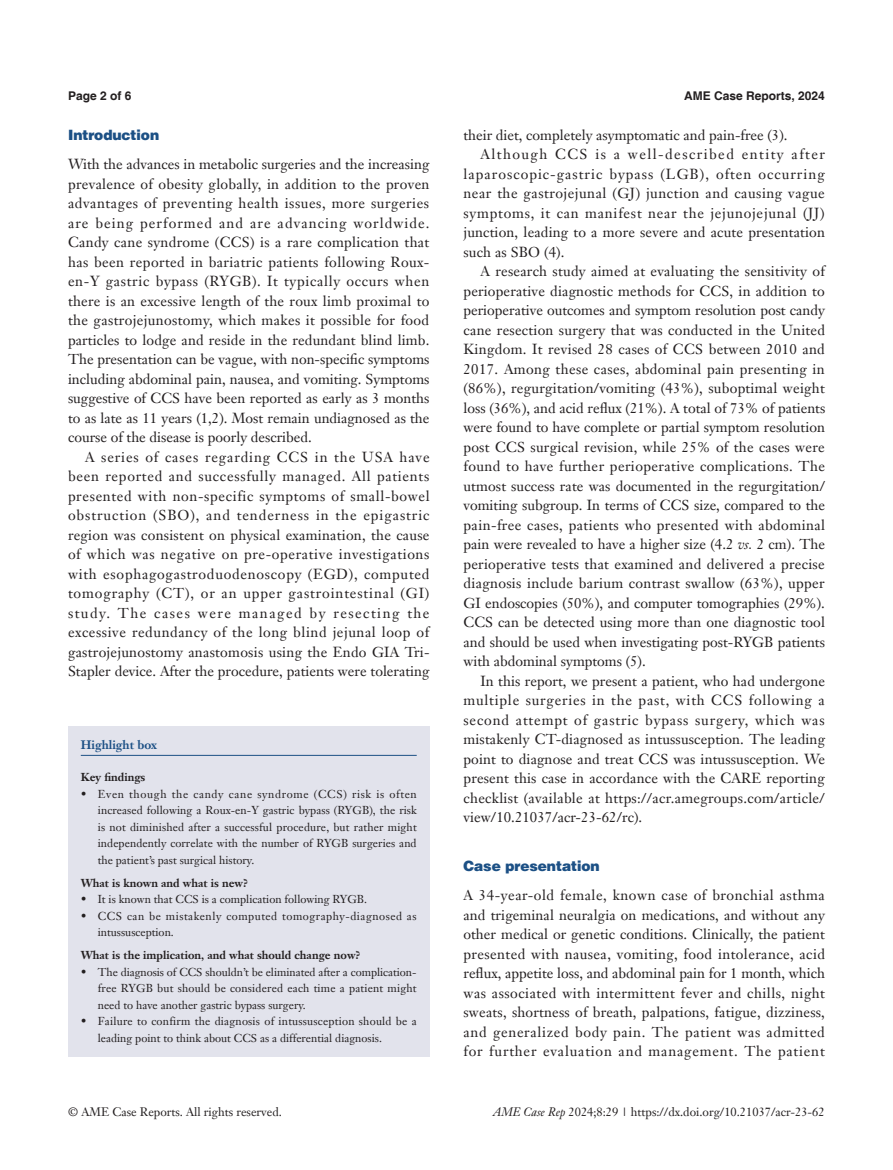
<style>
.page{position:relative;width:893px;height:1170px;background:#fff}
.page>*{position:absolute;margin:0;border:0;box-sizing:border-box;transform-origin:0 0}
.t1{font:14.25px/19.5px "Janson Text LT";letter-spacing:.01em;color:#231f20;text-align:justify}
.t2{font:14.25px "Janson Text LT";letter-spacing:.03em;color:#231f20}
.t3{font:14.25px "Janson Text LT";letter-spacing:.055em;color:#231f20}
.t4{font:14.25px "Janson Text LT";letter-spacing:.035em;color:#231f20}
.t5{font:14.25px "Janson Text LT";letter-spacing:.07em;color:#231f20}
.t6{font:14.25px "Janson Text LT";letter-spacing:.06em;color:#231f20}
.t7{font:14.25px "Janson Text LT";letter-spacing:.1em;color:#231f20}
.t8{font:900 14.25px "Helvetica";color:#1c5085}
.t9{font:12px "Janson Text LT";color:#231f20}
.t10{font:700 12px "Helvetica";color:#231f20}
.t11{font:700 12px "Janson Text LT";color:#1c5085}
.t12{font:11.25px/16.5px "Janson Text LT";color:#231f20;text-align:justify}
.t13{font:11.25px/16.5px "Janson Text LT";letter-spacing:.02em;color:#231f20}
.t14{font:700 11.25px "Janson Text LT";color:#231f20}
.t15{font:11.25px/16.5px "Janson Text LT";letter-spacing:.045em;color:#231f20}
.s1{font-style:italic}
</style>
<div class="page">
<div style="left:68px;top:726px;width:361px;height:330px;background:#e2e3ec"></div>
<hr style="left:81px;top:755px;width:336px;height:1px;background:#1c5085">
<p class="t10" style="left:68px;top:88px;width:65px">Page 2 of 6</p>
<p class="t10" style="left:684px;top:88px;width:142px">AME Case Reports, 2024</p>
<p class="t8" style="left:68px;top:126px;width:93px">Introduction</p>
<p class="t1" style="left:68px;top:154px;width:363px">With the advances in metabolic surgeries and the increasing prevalence of obesity globally, in addition to the proven advantages of preventing health issues, more surgeries are being performed and are advancing worldwide.<br>Candy cane syndrome (CCS) is a rare complication that has been reported in bariatric patients following Roux&shy;en-Y gastric bypass (RYGB). It typically occurs when there is an excessive length of the roux limb proximal to the gastrojejunostomy, which makes it possible for food particles to lodge and reside in the redundant blind limb.<br>The presentation can be vague, with non-specific symptoms including abdominal pain, nausea, and vomiting. Symptoms suggestive of CCS have been reported as early as 3 months to as late as 11 years (1,2). Most remain undiagnosed as the course of the disease is poorly described.</p>
<p class="t1" style="left:68px;top:447px;width:363px;text-indent:17px">A series of cases regarding CCS in the USA have been reported and successfully managed. All patients presented with non-specific symptoms of small-bowel obstruction (SBO), and tenderness in the epigastric region was consistent on physical examination, the cause of which was negative on pre-operative investigations with esophagogastroduodenoscopy (EGD), computed tomography (CT), or an upper gastrointestinal (GI) study. The cases were managed by resecting the excessive redundancy of the long blind jejunal loop of gastrojejunostomy anastomosis using the Endo GIA Tri-Stapler device. After the procedure, patients were tolerating</p>
<p class="t11" style="left:81px;top:737px;width:78px">Highlight box</p>
<p class="t14" style="left:81px;top:770px;width:66px">Key findings</p>
<p class="t12" style="left:98px;top:785px;width:321px;text-indent:-17px">• Even though the candy cane syndrome (CCS) risk is often increased following a Roux-en-Y gastric bypass (RYGB), the risk is not diminished after a successful procedure, but rather might independently correlate with the number of RYGB surgeries and the patient’s past surgical history.</p>
<p class="t14" style="left:81px;top:875px;width:169px">What is known and what is new?</p>
<p class="t12" style="left:81px;top:891px;width:288px">• It is known that CCS is a complication following RYGB.</p>
<p class="t15" style="left:98px;top:907px;width:320px;text-indent:-17px">• CCS can be mistakenly computed tomography-diagnosed as intussusception.</p>
<p class="t14" style="left:81px;top:948px;width:281px">What is the implication, and what should change now?</p>
<p class="t12" style="left:98px;top:963px;width:320px;text-indent:-17px">• The diagnosis of CCS shouldn’t be eliminated after a complication&shy;free RYGB but should be considered each time a patient might need to have another gastric bypass surgery.</p>
<p class="t13" style="left:98px;top:1012px;width:320px;text-indent:-17px">• Failure to confirm the diagnosis of intussusception should be a leading point to think about CCS as a differential diagnosis.</p>
<p class="t1" style="left:463px;top:125px;width:325px">their diet, completely asymptomatic and pain-free (3).</p>
<p class="t7" style="left:480px;top:145px;width:346px">Although CCS is a well-described entity after</p>
<p class="t5" style="left:463px;top:165px;width:363px">laparoscopic-gastric bypass (LGB), often occurring</p>
<p class="t4" style="left:463px;top:184px;width:363px">near the gastrojejunal (GJ) junction and causing vague</p>
<p class="t3" style="left:463px;top:204px;width:363px">symptoms, it can manifest near the jejunojejunal (JJ)</p>
<p class="t1" style="left:463px;top:222px;width:363px">junction, leading to a more severe and acute presentation</p>
<p class="t1" style="left:463px;top:242px;width:103px">such as SBO (4).</p>
<p class="t1" style="left:480px;top:261px;width:346px">A research study aimed at evaluating the sensitivity of</p>
<p class="t1" style="left:463px;top:281px;width:363px">perioperative diagnostic methods for CCS, in addition to</p>
<p class="t1" style="left:463px;top:300px;width:363px">perioperative outcomes and symptom resolution post candy</p>
<p class="t1" style="left:463px;top:320px;width:363px">cane resection surgery that was conducted in the United</p>
<p class="t1" style="left:463px;top:339px;width:363px">Kingdom. It revised 28 cases of CCS between 2010 and</p>
<p class="t1" style="left:463px;top:359px;width:363px">2017. Among these cases, abdominal pain presenting in</p>
<p class="t1" style="left:463px;top:378px;width:363px">(86%), regurgitation/vomiting (43%), suboptimal weight</p>
<p class="t1" style="left:463px;top:398px;width:363px">loss (36%), and acid reflux (21%). A total of 73% of patients</p>
<p class="t1" style="left:463px;top:417px;width:363px">were found to have complete or partial symptom resolution</p>
<p class="t1" style="left:463px;top:437px;width:363px">post CCS surgical revision, while 25% of the cases were</p>
<p class="t2" style="left:463px;top:457px;width:363px">found to have further perioperative complications. The</p>
<p class="t1" style="left:463px;top:476px;width:363px">utmost success rate was documented in the regurgitation/</p>
<p class="t1" style="left:463px;top:495px;width:363px">vomiting subgroup. In terms of CCS size, compared to the</p>
<p class="t2" style="left:463px;top:516px;width:363px">pain-free cases, patients who presented with abdominal</p>
<p class="t1" style="left:463px;top:534px;width:363px">pain were revealed to have a higher size (4.2 <span class="s1">vs.</span> 2 cm). The</p>
<p class="t1" style="left:463px;top:554px;width:363px">perioperative tests that examined and delivered a precise</p>
<p class="t1" style="left:463px;top:573px;width:363px">diagnosis include barium contrast swallow (63%), upper</p>
<p class="t1" style="left:463px;top:593px;width:363px">GI endoscopies (50%), and computer tomographies (29%).</p>
<p class="t1" style="left:463px;top:612px;width:363px">CCS can be detected using more than one diagnostic tool</p>
<p class="t1" style="left:463px;top:632px;width:363px">and should be used when investigating post-RYGB patients</p>
<p class="t1" style="left:463px;top:651px;width:184px">with abdominal symptoms (5).</p>
<p class="t1" style="left:480px;top:671px;width:346px">In this report, we present a patient, who had undergone</p>
<p class="t3" style="left:463px;top:691px;width:363px">multiple surgeries in the past, with CCS following a</p>
<p class="t6" style="left:463px;top:710px;width:363px">second attempt of gastric bypass surgery, which was</p>
<p class="t1" style="left:463px;top:729px;width:363px">mistakenly CT-diagnosed as intussusception. The leading</p>
<p class="t1" style="left:463px;top:749px;width:363px">point to diagnose and treat CCS was intussusception. We</p>
<p class="t1" style="left:463px;top:768px;width:363px">present this case in accordance with the CARE reporting</p>
<p class="t1" style="left:463px;top:788px;width:363px">checklist (available at https://acr.amegroups.com/article/</p>
<p class="t1" style="left:463px;top:807px;width:180px">view/10.21037/acr-23-62/rc).</p>
<p class="t8" style="left:463px;top:856px;width:138px">Case presentation</p>
<p class="t1" style="left:463px;top:885px;width:363px">A 34-year-old female, known case of bronchial asthma and trigeminal neuralgia on medications, and without any other medical or genetic conditions. Clinically, the patient presented with nausea, vomiting, food intolerance, acid reflux, appetite loss, and abdominal pain for 1 month, which was associated with intermittent fever and chills, night sweats, shortness of breath, palpations, fatigue, dizziness, and generalized body pain. The patient was admitted for further evaluation and management. The patient</p>
<p class="t9" style="left:68px;top:1104px;width:215px">© AME Case Reports. All rights reserved.</p>
<p class="t9" style="left:493px;top:1104px;width:333px"><span class="s1">AME Case Rep</span> 2024;8:29 | https://dx.doi.org/10.21037/acr-23-62</p>
</div>
